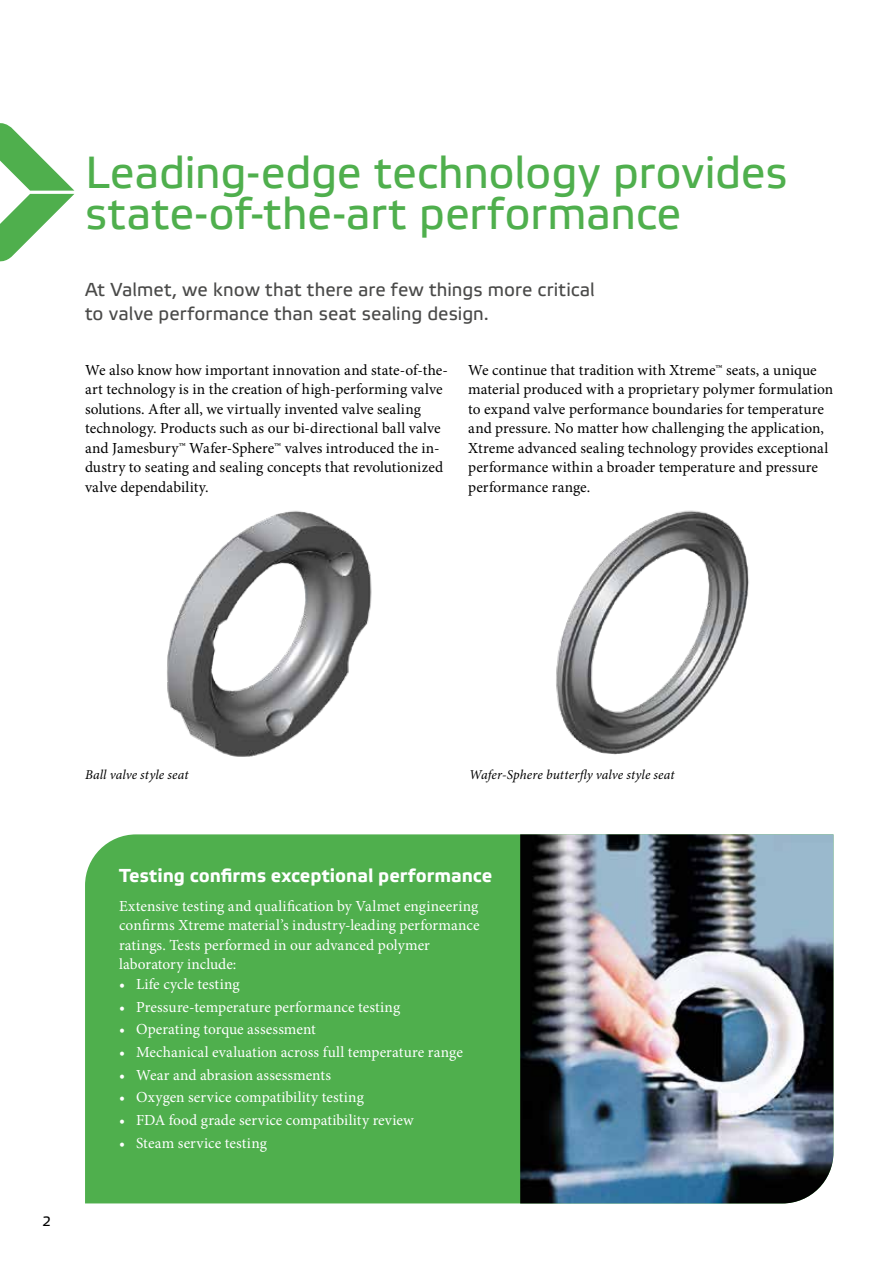
<style>
.page{position:relative;width:893px;height:1263px;background:#fff}
.page>*{position:absolute;margin:0;border:0;box-sizing:border-box;transform-origin:0 0}
.t1{font:45px/42px "Etelka Text Pro";letter-spacing:-.005em;color:#4faf4d}
.t2{font:18.75px/24px "Etelka Text Pro";color:#4a4a49}
.t3{font:700 18.75px "Etelka Text Pro";color:#fff}
.t4{font:15.3px/19.5px "Minion Pro";letter-spacing:.005em;color:#000}
.t5{font:15.3px/19.5px "Minion Pro";letter-spacing:.005em;color:#fff}
.t6{font:italic 13.5px "Minion Pro";letter-spacing:.01em;color:#000}
.t7{font:13.5px "Etelka Text Pro";color:#000}
</style>
<div class="page">
<img style="left:167px;top:510px;width:205px;height:247px">
<img style="left:556px;top:510px;width:193px;height:245px">
<div style="left:85px;top:834px;width:435px;height:369px;background:#4faf4d"></div>
<img style="left:520px;top:834px;width:313px;height:369px">
<svg style="left:0;top:123px;width:74px;height:138px"></svg>
<h1 class="t1" style="left:85px;top:154px;width:704px">Leading-edge technology provides state-of-the-art performance</h1>
<p class="t2" style="left:85px;top:279px;width:511px">At Valmet, we know that there are few things more critical to valve performance than seat sealing design.</p>
<p class="t4" style="left:85px;top:360px;width:364px">We also know how important innovation and state-of-the&shy;art technology is in the creation of high-performing valve solutions. After all, we virtually invented valve sealing technology. Products such as our bi-directional ball valve and Jamesbury™ Wafer-Sphere™ valves introduced the in&shy;dustry to seating and sealing concepts that revolutionized valve dependability.</p>
<p class="t4" style="left:468px;top:360px;width:366px">We continue that tradition with Xtreme™ seats, a unique material produced with a proprietary polymer formulation to expand valve performance boundaries for temperature and pressure. No matter how challenging the application, Xtreme advanced sealing technology provides exceptional performance within a broader temperature and pressure performance range.</p>
<p class="t7" style="left:43px;top:1214px;width:10px">2</p>
<p class="t6" style="left:85px;top:765px;width:105px">Ball valve style seat</p>
<p class="t6" style="left:469px;top:765px;width:207px">Wafer-Sphere butterfly valve style seat</p>
<p class="t3" style="left:119px;top:865px;width:375px">Testing confirms exceptional performance</p>
<p class="t5" style="left:119px;top:896px;width:362px">Extensive testing and qualification by Valmet engineering confirms Xtreme material’s industry-leading performance ratings. Tests performed in our advanced polymer laboratory include:</p>
<p class="t5" style="left:119px;top:974px;width:122px">• Life cycle testing</p>
<p class="t5" style="left:119px;top:997px;width:283px">• Pressure-temperature performance testing</p>
<p class="t5" style="left:119px;top:1020px;width:198px">• Operating torque assessment</p>
<p class="t5" style="left:119px;top:1042px;width:345px">• Mechanical evaluation across full temperature range</p>
<p class="t5" style="left:119px;top:1065px;width:213px">• Wear and abrasion assessments</p>
<p class="t5" style="left:119px;top:1088px;width:246px">• Oxygen service compatibility testing</p>
<p class="t5" style="left:119px;top:1110px;width:296px">• FDA food grade service compatibility review</p>
<p class="t5" style="left:119px;top:1133px;width:149px">• Steam service testing</p>
</div>
